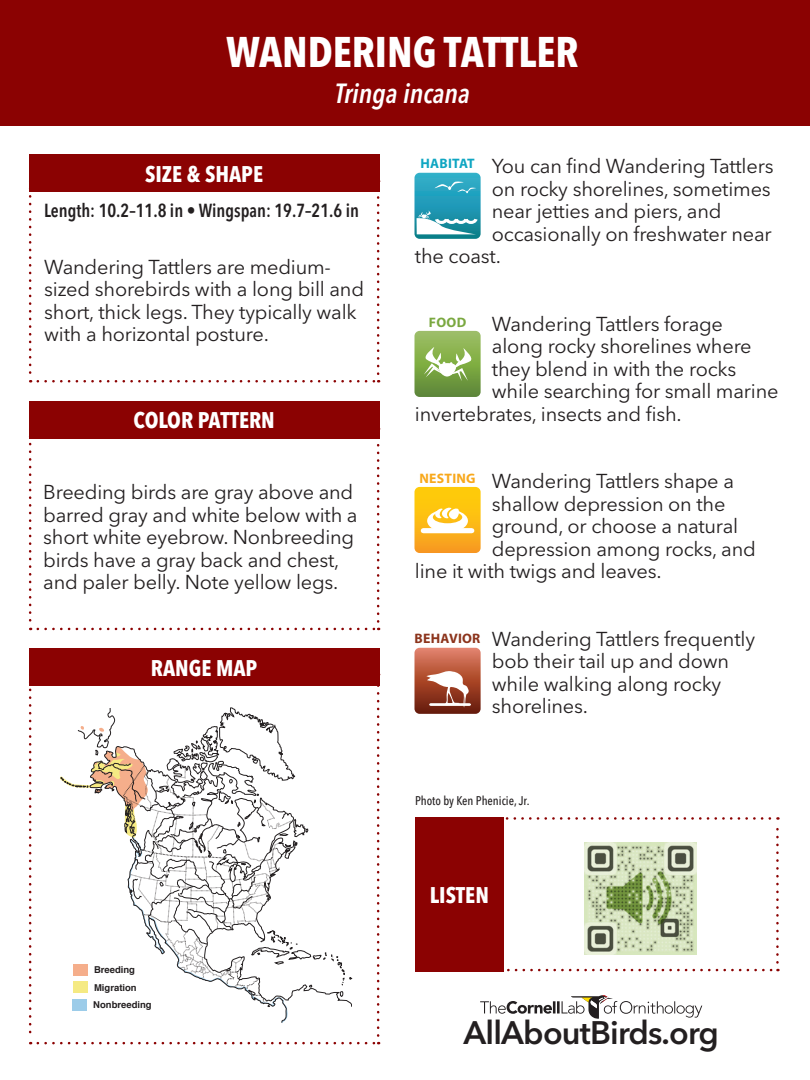
<style>
.page{position:relative;width:810px;height:1080px;background:#fff}
.page>*{position:absolute;margin:0;border:0;box-sizing:border-box;transform-origin:0 0}
.t1{font:700 condensed 42.5px "Avenir Next LT Pro";color:#fff}
.t2{font:600 32.25px "Avenir Next LT Pro";letter-spacing:-.025em;color:#231f20}
.t3{font:italic 600 condensed 27.5px "Avenir Next LT Pro";color:#fff}
.t4{font:700 condensed 22.5px "Avenir Next LT Pro";color:#fff}
.t5{font:20px/22.5px "Avenir Next LT Pro";letter-spacing:-.01em;color:#231f20}
.t6{font:600 condensed 18.75px "Avenir Next LT Pro";color:#231f20;scale:.94 1}
.t7{font:700 13.75px "Myriad Pro";letter-spacing:.02em;color:#8c341c}
.t8{font:700 13.75px "Myriad Pro";letter-spacing:.02em;color:#0fa6c2}
.t9{font:700 13.75px "Myriad Pro";letter-spacing:.02em;color:#f8a81b}
.t10{font:700 13.75px "Myriad Pro";color:#7aa840}
.t11{font:500 condensed 12.5px "Avenir Next LT Pro";color:#231f20}
.t12{font:700 9.5px/17.2px "Helvetica";color:#231f20}
</style>
<div class="page">
<div style="left:0;top:0;width:810px;height:126px;background:#8b0202"></div>
<svg style="left:29px;top:195px;width:2px;height:187px"></svg>
<svg style="left:38px;top:380px;width:341px;height:2px"></svg>
<svg style="left:377px;top:196px;width:2px;height:178px"></svg>
<svg style="left:29px;top:438px;width:2px;height:192px"></svg>
<svg style="left:38px;top:628px;width:341px;height:2px"></svg>
<svg style="left:377px;top:438px;width:2px;height:184px"></svg>
<svg style="left:29px;top:688px;width:2px;height:356px"></svg>
<svg style="left:38px;top:1042px;width:341px;height:2px"></svg>
<svg style="left:377px;top:686px;width:2px;height:350px"></svg>
<svg style="left:508px;top:969px;width:270px;height:2px"></svg>
<svg style="left:776px;top:817px;width:3px;height:145px"></svg>
<svg style="left:505px;top:817px;width:265px;height:3px"></svg>
<div style="left:29px;top:401px;width:350px;height:37px;background:#8b0202"></div>
<svg style="left:480px;top:995px;width:222px;height:24px"></svg>
<div style="left:29px;top:154px;width:350px;height:38px;background:#8b0202"></div>
<div style="left:29px;top:648px;width:350px;height:38px;background:#8b0202"></div>
<div style="left:415px;top:817px;width:89px;height:154px;background:#8b0202"></div>
<svg style="left:60px;top:707px;width:292px;height:316px"></svg>
<div style="left:73px;top:999px;width:14px;height:12px;background:#9ccce9"></div>
<img style="left:584px;top:842px;width:112px;height:112px">
<svg style="left:414px;top:648px;width:67px;height:66px;background:#b46551"></svg>
<hr style="left:429px;top:703px;width:42px;height:3px;background:#fff;border-radius:2px">
<svg style="left:414px;top:173px;width:67px;height:66px;background:#48acc1"></svg>
<svg style="left:414px;top:487px;width:67px;height:66px"></svg>
<svg style="left:414px;top:331px;width:67px;height:66px;background:#8fb262"></svg>
<h1 class="t1" style="left:226px;top:26px;width:354px">WANDERING TATTLER</h1>
<h3 class="t3" style="left:335px;top:76px;width:137px">Tringa incana</h3>
<p class="t4" style="left:145px;top:160px;width:119px">SIZE &amp; SHAPE</p>
<p class="t6" style="left:44px;top:199px;width:336px">Length: 10.2–11.8 in • Wingspan: 19.7–21.6 in</p>
<p class="t5" style="left:44px;top:256px;width:321px">Wandering Tattlers are medium&shy;sized shorebirds with a long bill and short, thick legs. They typically walk with a horizontal posture.</p>
<p class="t4" style="left:133px;top:406px;width:143px">COLOR PATTERN</p>
<p class="t5" style="left:43px;top:481px;width:316px">Breeding birds are gray above and barred gray and white below with a short white eyebrow. Nonbreeding birds have a gray back and chest, and paler belly. Note yellow legs.</p>
<p class="t4" style="left:151px;top:654px;width:108px">RANGE MAP</p>
<p class="t12" style="left:93px;top:962px;width:60px">Breeding<br>Migration<br>Nonbreeding</p>
<p class="t5" style="left:492px;top:155px;width:283px">You can find Wandering Tattlers</p>
<p class="t5" style="left:492px;top:177px;width:280px">on rocky shorelines, sometimes</p>
<p class="t5" style="left:492px;top:200px;width:231px">near jetties and piers, and</p>
<p class="t5" style="left:492px;top:222px;width:281px">occasionally on freshwater near</p>
<p class="t5" style="left:415px;top:245px;width:87px">the coast.</p>
<p class="t8" style="left:420px;top:154px;width:56px">HABITAT</p>
<p class="t5" style="left:492px;top:312px;width:233px">Wandering Tattlers forage</p>
<p class="t5" style="left:492px;top:335px;width:261px">along rocky shorelines where</p>
<p class="t5" style="left:492px;top:357px;width:246px">they blend in with the rocks</p>
<p class="t5" style="left:492px;top:380px;width:288px">while searching for small marine</p>
<p class="t5" style="left:415px;top:402px;width:268px">invertebrates, insects and fish.</p>
<p class="t10" style="left:429px;top:313px;width:39px">FOOD</p>
<p class="t5" style="left:492px;top:470px;width:244px">Wandering Tattlers shape a</p>
<p class="t5" style="left:492px;top:492px;width:235px">shallow depression on the</p>
<p class="t5" style="left:492px;top:515px;width:248px">ground, or choose a natural</p>
<p class="t5" style="left:492px;top:537px;width:266px">depression among rocks, and</p>
<p class="t5" style="left:415px;top:560px;width:248px">line it with twigs and leaves.</p>
<p class="t9" style="left:419px;top:470px;width:58px">NESTING</p>
<p class="t7" style="left:415px;top:629px;width:67px">BEHAVIOR</p>
<p class="t5" style="left:492px;top:627px;width:265px">Wandering Tattlers frequently bob their tail up and down while walking along rocky shorelines.</p>
<p class="t11" style="left:415px;top:793px;width:116px">Photo by Ken Phenicie, Jr.</p>
<p class="t4" style="left:430px;top:881px;width:61px">LISTEN</p>
<h2 class="t2" style="left:464px;top:1013px;width:257px">AllAboutBirds.org</h2>
</div>
